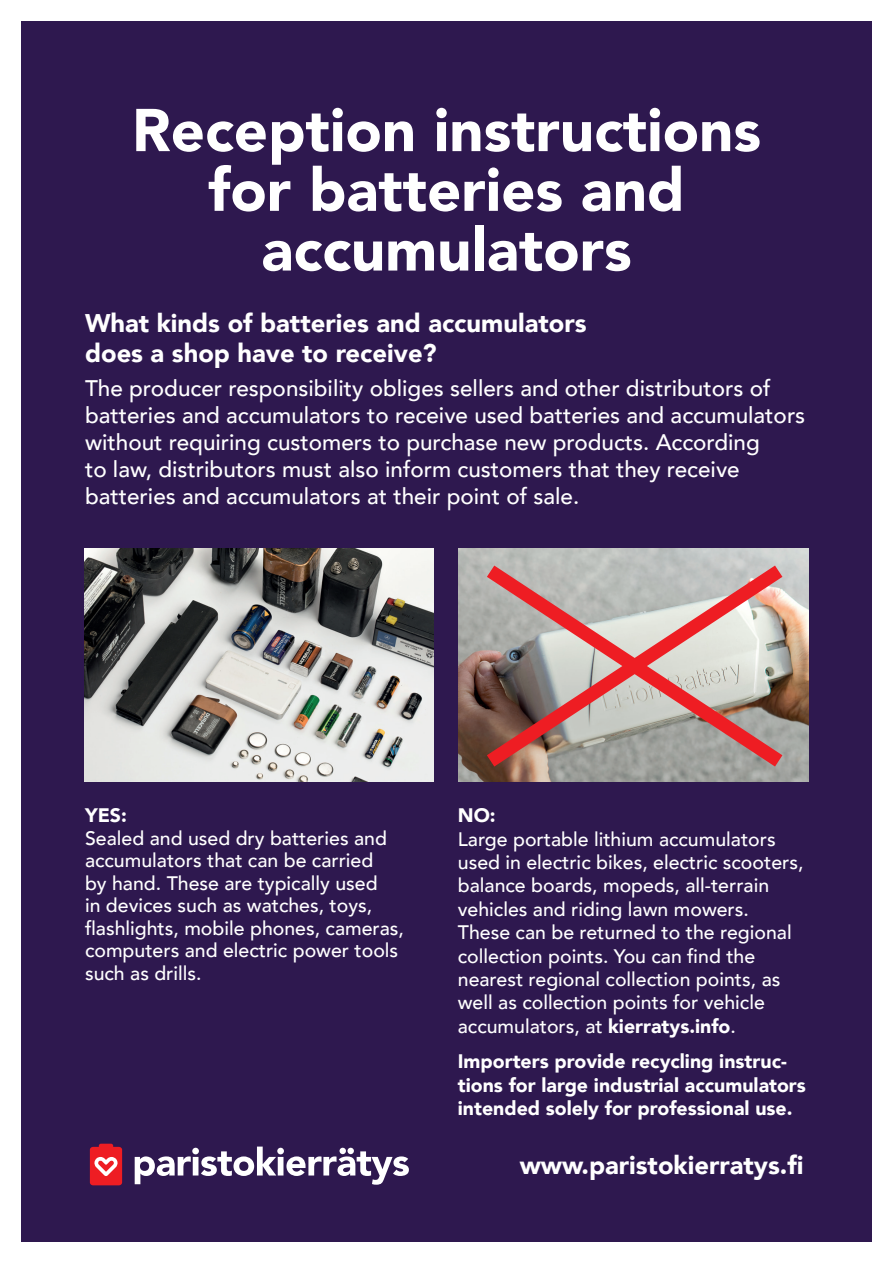
<style>
.page{position:relative;width:893px;height:1263px;background:#fff}
.page>*{position:absolute;margin:0;border:0;box-sizing:border-box;transform-origin:0 0}
.t1{font:900 59.7px/59.7px "Avenir";color:#fff;text-align:center}
.t2{font:900 25.5px/30.6px "Avenir";color:#fff}
.t3{font:500 22.5px/27px "Avenir";color:#fff}
.t4{font:500 19.5px/23.4px "Avenir";color:#fff}
.t5{font:900 19.5px/23.4px "Avenir";color:#fff}
.s1{font-weight:900}
</style>
<div class="page">
<div style="left:21px;top:21px;width:851px;height:1221px;background:#2e184f"></div>
<svg style="left:135px;top:1146px;width:274px;height:39px"></svg>
<svg style="left:90px;top:1144px;width:32px;height:41px"></svg>
<img style="left:458px;top:549px;width:350px;height:232px">
<img style="left:85px;top:549px;width:349px;height:232px">
<img style="left:472px;top:552px;width:325px;height:228px">
<p class="t1" style="left:132px;top:99px;width:630px">Reception instructions for batteries and accumulators</p>
<p class="t2" style="left:85px;top:307px;width:503px">What kinds of batteries and accumulators does a shop have to receive?</p>
<p class="t3" style="left:85px;top:373px;width:722px">The producer responsibility obliges sellers and other distributors of batteries and accumulators to receive used batteries and accumulators without requiring customers to purchase new products. According<br>to law, distributors must also inform customers that they receive batteries and accumulators at their point of sale.</p>
<p class="t5" style="left:85px;top:803px;width:43px">YES:</p>
<p class="t4" style="left:85px;top:825px;width:320px;line-height:22.5px">Sealed and used dry batteries and accumulators that can be carried<br>by hand. These are typically used<br>in devices such as watches, toys, flashlights, mobile phones, cameras, computers and electric power tools such as drills.</p>
<p class="t5" style="left:458px;top:803px;width:39px">NO:</p>
<p class="t4" style="left:458px;top:826px;width:347px">Large portable lithium accumulators used in electric bikes, electric scooters, balance boards, mopeds, all-terrain vehicles and riding lawn mowers.<br>These can be returned to the regional collection points. You can find the nearest regional collection points, as well as collection points for vehicle accumulators, at <span class="s1">kierratys.info</span>.</p>
<p class="t5" style="left:458px;top:1049px;width:350px">Importers provide recycling instruc&shy;tions for large industrial accumulators intended solely for professional use.</p>
<p class="t2" style="left:520px;top:1149px;width:285px">www.paristokierratys.fi</p>
</div>
